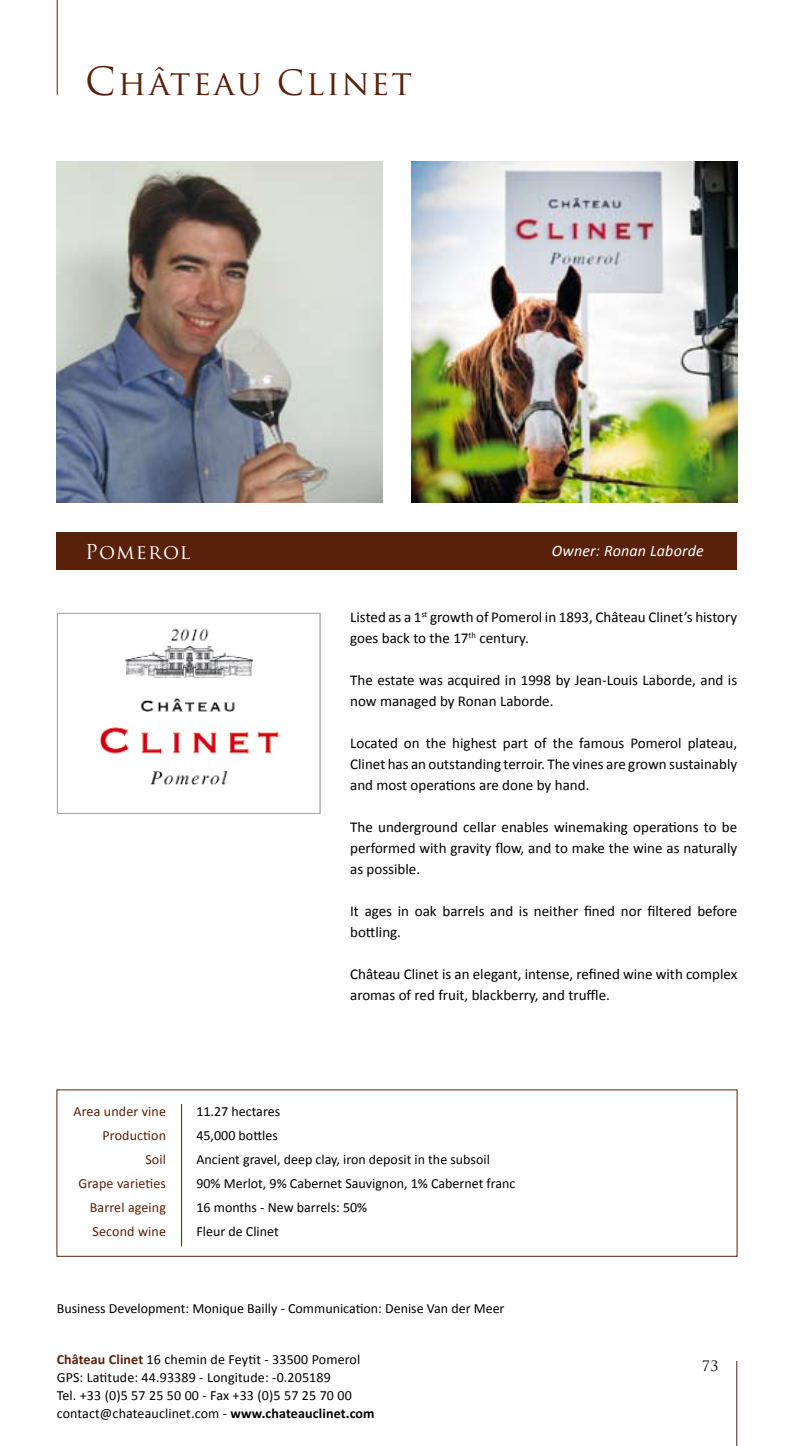
<style>
.page{position:relative;width:794px;height:1446px;background:#fff}
.page>*{position:absolute;margin:0;border:0;box-sizing:border-box;transform-origin:0 0}
.t1{font:34px "Trajan Pro";letter-spacing:.06em;color:#59200a}
.t2{font:20px "Trajan Pro";letter-spacing:.06em;color:#fff}
.t3{font:italic 16px "Calibri";letter-spacing:.01em;color:#fff}
.t4{font:15px/21px "Calibri";color:#000}
.t5{font:14px/24px "Calibri";color:#000}
.t6{font:14px/24px "Calibri";letter-spacing:.01em;color:#59200a;text-align:right}
.t7{font:14px "Trajan Pro";color:#000}
.s1{font-size:38px}
.s2{font-weight:700;color:#59200a}
.s3{font-weight:700}
</style>
<div class="page">
<hr style="left:736px;top:1361px;width:1px;height:85px;background:#59200a">
<div style="left:57px;top:531px;width:680px;height:38px;background:#59200a"></div>
<hr style="left:57px;top:0;width:1px;height:95px;background:#59200a">
<img style="left:99px;top:628px;width:180px;height:157px">
<div style="left:57px;top:613px;width:263px;height:200px;border:1px solid #9c9d9f"></div>
<img style="left:411px;top:162px;width:326px;height:340px">
<img style="left:57px;top:162px;width:326px;height:340px">
<hr style="left:181px;top:1104px;width:1px;height:142px;background:#59200a">
<h1 class="t1" style="left:85px;top:61px;width:329px"><span class="s1">C</span>hâteau Clinet</h1>
<h2 class="t2" style="left:85px;top:539px;width:107px">Pomerol</h2>
<p class="t3" style="left:552px;top:540px;width:153px">Owner: Ronan Laborde</p>
<p class="t4" style="left:350px;top:606px;width:388px">Listed as a 1<sup>st</sup> growth of Pomerol in 1893, Château Clinet’s history goes back to the 17<sup>th</sup> century.</p>
<p class="t4" style="left:350px;top:669px;width:388px">The estate was acquired in 1998 by Jean-Louis Laborde, and is now managed by Ronan Laborde.</p>
<p class="t4" style="left:350px;top:732px;width:388px;text-align:justify">Located on the highest part of the famous Pomerol plateau, Clinet has an outstanding terroir. The vines are grown sustainably and most operations are done by hand.</p>
<p class="t4" style="left:350px;top:816px;width:388px;text-align:justify">The underground cellar enables winemaking operations to be performed with gravity flow, and to make the wine as naturally as possible.</p>
<p class="t4" style="left:350px;top:900px;width:388px">It ages in oak barrels and is neither fined nor filtered before bottling.</p>
<p class="t4" style="left:350px;top:963px;width:388px">Château Clinet is an elegant, intense, refined wine with complex aromas of red fruit, blackberry, and truffle.</p>
<p class="t6" style="left:73px;top:1098px;width:94px">Area under vine<br>Production<br>Soil<br>Grape varieties<br>Barrel ageing<br>Second wine</p>
<p class="t5" style="left:196px;top:1098px;width:320px">11.27 hectares<br>45,000 bottles<br>Ancient gravel, deep clay, iron deposit in the subsoil<br>90% Merlot, 9% Cabernet Sauvignon, 1% Cabernet franc<br>16 months - New barrels: 50%<br>Fleur de Clinet</p>
<p class="t5" style="left:57px;top:1295px;width:449px">Business Development: Monique Bailly - Communication: Denise Van der Meer</p>
<p class="t5" style="left:57px;top:1350px;width:319px;line-height:18px"><span class="s2">Château Clinet</span> 16 chemin de Feytit - 33500 Pomerol GPS: Latitude: 44.93389 - Longitude: -0.205189<br>Tel. +33 (0)5 57 25 50 00 - Fax +33 (0)5 57 25 70 00 contact@chateauclinet.com - <span class="s3">www.chateauclinet.com</span></p>
<p class="t7" style="left:702px;top:1357px;width:18px">73</p>
</div>
